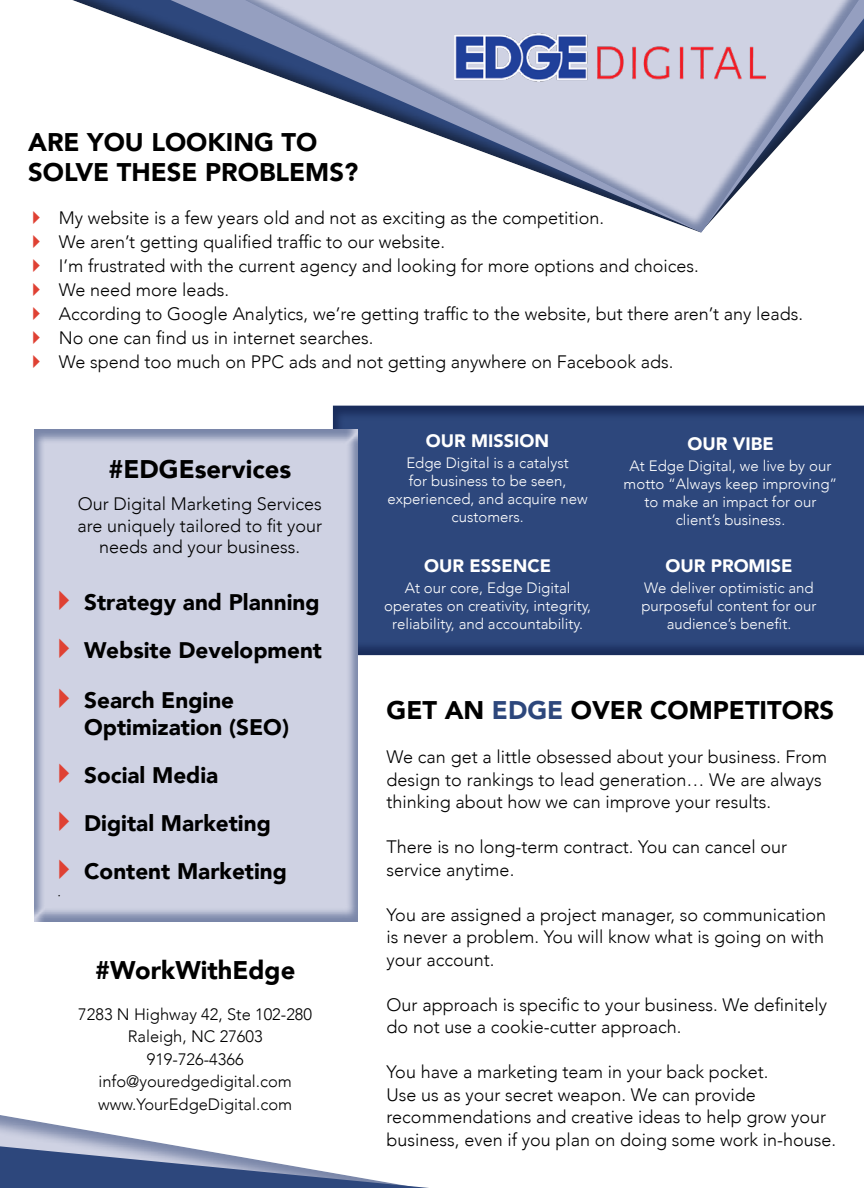
<style>
.page{position:relative;width:864px;height:1188px;background:#fff}
.page>*{position:absolute;margin:0;border:0;box-sizing:border-box;transform-origin:0 0}
.t1{font:900 25.5px/30.6px "Avenir";color:#000}
.t2{font:900 22.5px/48px "Avenir";color:#000}
.t3{font:300 18px/22.5px "Avenir";color:#000}
.t4{font:900 18px "Avenir";color:#fff}
.t5{font:300 18px "Alegreya Sans SC";color:#000}
.t6{font:300 16.5px/22.5px "Avenir";color:#000;text-align:center}
.t7{font:300 15px/18px "Avenir";color:#fff;text-align:center}
.s1{color:#2d477c}
</style>
<div class="page">
<div style="left:142px;top:0;width:722px;height:234px;background:#2d477c;opacity:.5"></div>
<div style="left:327px;top:402px;width:537px;height:254px;background:#2d477c"></div>
<img style="left:440px;top:14px;width:343px;height:84px">
<div style="left:31px;top:429px;width:327px;height:493px;background:#2d477c;opacity:.5"></div>
<svg style="left:0;top:1146px;width:429px;height:42px"></svg>
<svg style="left:59px;top:590px;width:10px;height:20px"></svg>
<svg style="left:59px;top:638px;width:10px;height:20px"></svg>
<svg style="left:59px;top:688px;width:10px;height:20px"></svg>
<svg style="left:59px;top:763px;width:10px;height:20px"></svg>
<svg style="left:59px;top:811px;width:10px;height:20px"></svg>
<svg style="left:59px;top:859px;width:10px;height:20px"></svg>
<h1 class="t1" style="left:28px;top:126px;width:332px">ARE YOU LOOKING TO<br>SOLVE THESE PROBLEMS?</h1>
<p class="t3" style="left:59px;top:206px;width:746px;line-height:24px">My website is a few years old and not as exciting as the competition.<br>We aren’t getting qualified traffic to our website.<br>I’m frustrated with the current agency and looking for more options and choices.<br>We need more leads.<br>According to Google Analytics, we’re getting traffic to the website, but there aren’t any leads.<br>No one can find us in internet searches.<br>We spend too much on PPC ads and not getting anywhere on Facebook ads.</p>
<p class="t5" style="left:57px;top:883px;width:6px">•</p>
<h1 class="t1" style="left:108px;top:454px;width:184px">#EDGEservices</h1>
<p class="t3" style="left:77px;top:493px;width:246px;line-height:21.6px;text-align:center">Our Digital Marketing Services are uniquely tailored to fit your needs and your business.</p>
<p class="t2" style="left:84px;top:578px;width:239px">Strategy and Planning<br>Website Development</p>
<p class="t2" style="left:84px;top:686px;width:206px;line-height:27px">Search Engine<br>Optimization (SEO)</p>
<p class="t2" style="left:84px;top:750px;width:204px">Social Media<br>Digital Marketing<br>Content Marketing</p>
<h1 class="t1" style="left:95px;top:955px;width:202px">#WorkWithEdge</h1>
<p class="t6" style="left:78px;top:1003px;width:235px">7283 N Highway 42, Ste 102-280<br>Raleigh, NC 27603<br>919-726-4366 info@youredgedigital.com www.YourEdgeDigital.com</p>
<p class="t4" style="left:426px;top:426px;width:125px">OUR MISSION</p>
<p class="t7" style="left:387px;top:454px;width:202px">Edge Digital is a catalyst<br>for business to be seen, experienced, and acquire new customers.</p>
<p class="t4" style="left:424px;top:551px;width:128px">OUR ESSENCE</p>
<p class="t7" style="left:384px;top:579px;width:209px">At our core, Edge Digital operates on creativity, integrity, reliability, and accountability.</p>
<p class="t4" style="left:687px;top:429px;width:88px">OUR VIBE</p>
<p class="t7" style="left:624px;top:457px;width:215px">At Edge Digital, we live by our motto “Always keep improving” to make an impact for our client’s business.</p>
<p class="t4" style="left:665px;top:551px;width:129px">OUR PROMISE</p>
<p class="t7" style="left:641px;top:579px;width:177px">We deliver optimistic and purposeful content for our audience’s benefit.</p>
<h1 class="t1" style="left:387px;top:694px;width:449px">GET AN <span class="s1">EDGE</span> OVER COMPETITORS</h1>
<p class="t3" style="left:387px;top:746px;width:442px">We can get a little obsessed about your business. From design to rankings to lead generation… We are always thinking about how we can improve your results.</p>
<p class="t3" style="left:387px;top:836px;width:402px">There is no long-term contract. You can cancel our service anytime.</p>
<p class="t3" style="left:387px;top:903px;width:441px;text-align:justify">You are assigned a project manager, so communication is never a problem. You will know what is going on with your account.</p>
<p class="t3" style="left:387px;top:993px;width:442px">Our approach is specific to your business. We definitely do not use a cookie-cutter approach.</p>
<p class="t3" style="left:387px;top:1061px;width:451px">You have a marketing team in your back pocket.<br>Use us as your secret weapon. We can provide recommendations and creative ideas to help grow your business, even if you plan on doing some work in-house.</p>
</div>
